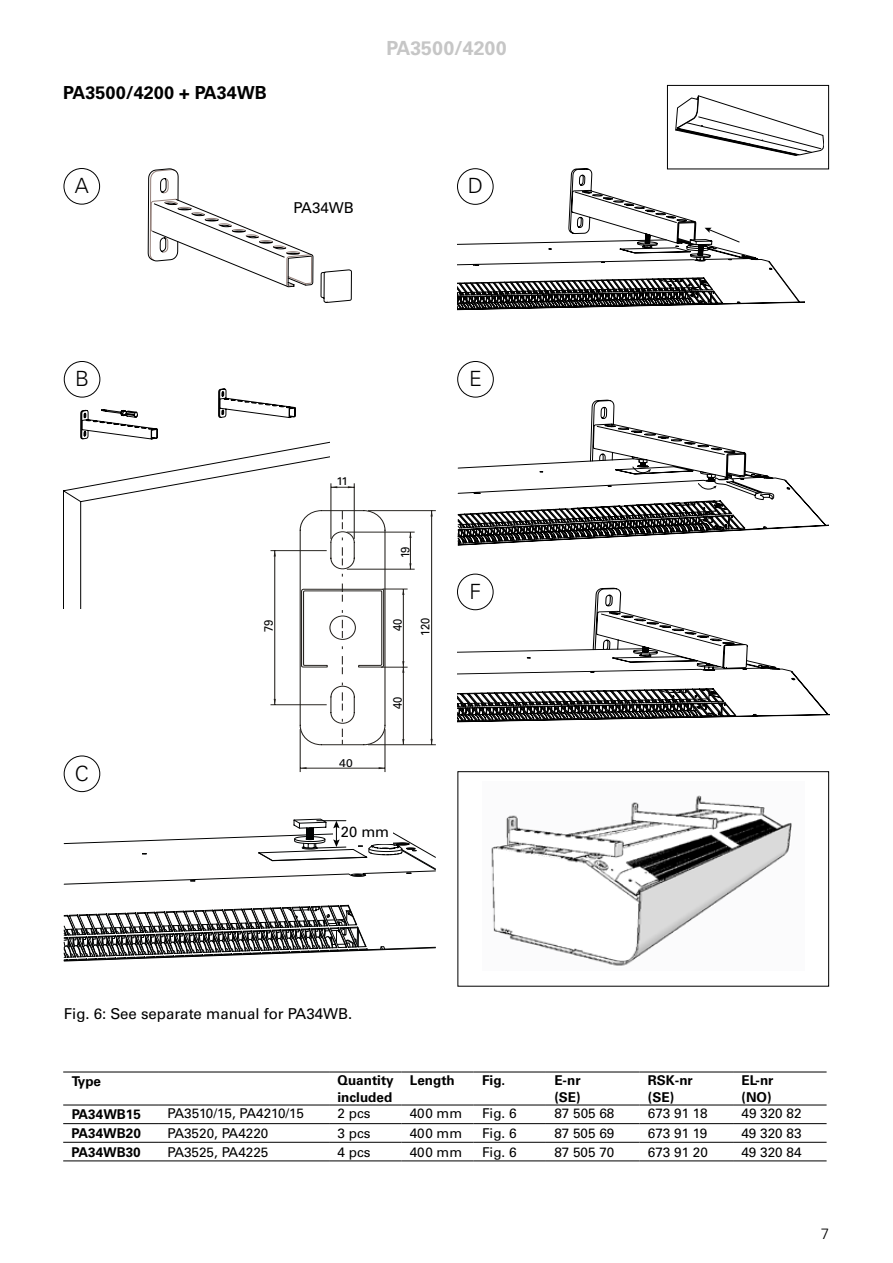
<style>
.page{position:relative;width:893px;height:1263px;background:#fff}
.page>*{position:absolute;margin:0;border:0;box-sizing:border-box;transform-origin:0 0}
.t1{font:300 21px "Univers";color:#000}
.t2{font:700 19.5px "Univers";color:#c6c6c6}
.t3{font:700 18px "Univers";color:#000}
.t4{font:15px "Univers";color:#000}
.t5{font:300 15px "Univers";color:#000}
.t6{font:14.85px "Univers";color:#000}
.t7{font:13.5px "Univers";color:#000}
.t8{font:700 13.5px/16.5px "Univers";color:#000}
.t9{font:12.15px "Univers";color:#000;scale:.92 1}
.t10{font:11.1px "Univers";color:#000;scale:1.09 1}
</style>
<div class="page">
<svg style="left:320px;top:269px;width:32px;height:34px"></svg>
<svg style="left:148px;top:168px;width:166px;height:120px"></svg>
<svg style="left:64px;top:818px;width:372px;height:143px"></svg>
<div style="left:341px;top:825px;width:52px;height:18px;background:#fff"></div>
<div style="left:64px;top:168px;width:36px;height:37px;border:1px solid #000;border-radius:50%"></div>
<div style="left:64px;top:361px;width:36px;height:36px;border:1px solid #000;border-radius:50%"></div>
<div style="left:64px;top:756px;width:36px;height:36px;border:1px solid #000;border-radius:50%"></div>
<div style="left:457px;top:168px;width:36px;height:37px;border:1px solid #000;border-radius:50%"></div>
<img style="left:491px;top:795px;width:301px;height:171px">
<div style="left:457px;top:361px;width:37px;height:36px;border:1px solid #000;border-radius:50%"></div>
<div style="left:457px;top:771px;width:372px;height:215px;border:1px solid #000"></div>
<svg style="left:63px;top:367px;width:267px;height:241px"></svg>
<svg style="left:458px;top:168px;width:346px;height:135px"></svg>
<svg style="left:458px;top:191px;width:342px;height:120px"></svg>
<svg style="left:591px;top:400px;width:238px;height:129px"></svg>
<svg style="left:458px;top:426px;width:316px;height:120px"></svg>
<div style="left:457px;top:574px;width:36px;height:36px;border:1px solid #000;border-radius:50%"></div>
<svg style="left:458px;top:588px;width:371px;height:129px"></svg>
<svg style="left:458px;top:613px;width:321px;height:110px"></svg>
<svg style="left:676px;top:96px;width:148px;height:60px"></svg>
<div style="left:667px;top:85px;width:162px;height:84px;border:1px solid #000"></div>
<hr style="left:368px;top:510px;width:68px;height:1px;background:#201d19">
<hr style="left:368px;top:744px;width:68px;height:1px;background:#201d19">
<hr style="left:431px;top:511px;width:1px;height:117px;background:#201d19">
<hr style="left:431px;top:628px;width:1px;height:117px;background:#201d19">
<hr style="left:385px;top:729px;width:1px;height:43px;background:#201d19">
<hr style="left:300px;top:729px;width:1px;height:43px;background:#201d19">
<hr style="left:343px;top:768px;width:42px;height:1px;background:#201d19">
<hr style="left:300px;top:768px;width:43px;height:1px;background:#201d19">
<hr style="left:270px;top:550px;width:57px;height:1px;background:#201d19">
<hr style="left:270px;top:704px;width:57px;height:1px;background:#201d19">
<hr style="left:274px;top:551px;width:1px;height:77px;background:#201d19">
<hr style="left:274px;top:628px;width:1px;height:77px;background:#201d19">
<hr style="left:331px;top:483px;width:1px;height:56px;background:#201d19">
<hr style="left:354px;top:483px;width:1px;height:56px;background:#201d19">
<svg style="left:331px;top:486px;width:23px;height:2px"></svg>
<hr style="left:347px;top:532px;width:68px;height:1px;background:#201d19">
<hr style="left:347px;top:569px;width:68px;height:1px;background:#201d19">
<svg style="left:299px;top:510px;width:112px;height:235px"></svg>
<hr style="left:63px;top:1071px;width:96px;height:1px;background:#000">
<hr style="left:159px;top:1071px;width:170px;height:1px;background:#000">
<hr style="left:329px;top:1071px;width:72px;height:1px;background:#000">
<hr style="left:401px;top:1071px;width:73px;height:1px;background:#000">
<hr style="left:474px;top:1071px;width:72px;height:1px;background:#000">
<hr style="left:546px;top:1071px;width:93px;height:1px;background:#000">
<hr style="left:639px;top:1071px;width:94px;height:1px;background:#000">
<hr style="left:733px;top:1071px;width:94px;height:1px;background:#000">
<hr style="left:63px;top:1105px;width:96px;height:1px;background:#000">
<hr style="left:159px;top:1105px;width:170px;height:1px;background:#000">
<hr style="left:329px;top:1105px;width:72px;height:1px;background:#000">
<hr style="left:401px;top:1105px;width:73px;height:1px;background:#000">
<hr style="left:474px;top:1105px;width:72px;height:1px;background:#000">
<hr style="left:546px;top:1105px;width:93px;height:1px;background:#000">
<hr style="left:639px;top:1105px;width:94px;height:1px;background:#000">
<hr style="left:733px;top:1105px;width:94px;height:1px;background:#000">
<hr style="left:63px;top:1123px;width:96px;height:1px;background:#000">
<hr style="left:159px;top:1123px;width:170px;height:1px;background:#000">
<hr style="left:329px;top:1123px;width:72px;height:1px;background:#000">
<hr style="left:401px;top:1123px;width:73px;height:1px;background:#000">
<hr style="left:474px;top:1123px;width:72px;height:1px;background:#000">
<hr style="left:546px;top:1123px;width:93px;height:1px;background:#000">
<hr style="left:639px;top:1123px;width:94px;height:1px;background:#000">
<hr style="left:733px;top:1123px;width:94px;height:1px;background:#000">
<hr style="left:63px;top:1142px;width:96px;height:1px;background:#000">
<hr style="left:159px;top:1142px;width:170px;height:1px;background:#000">
<hr style="left:329px;top:1142px;width:72px;height:1px;background:#000">
<hr style="left:401px;top:1142px;width:73px;height:1px;background:#000">
<hr style="left:474px;top:1142px;width:72px;height:1px;background:#000">
<hr style="left:546px;top:1142px;width:93px;height:1px;background:#000">
<hr style="left:639px;top:1142px;width:94px;height:1px;background:#000">
<hr style="left:733px;top:1142px;width:94px;height:1px;background:#000">
<hr style="left:63px;top:1160px;width:96px;height:1px;background:#000">
<hr style="left:159px;top:1160px;width:170px;height:1px;background:#000">
<hr style="left:329px;top:1160px;width:72px;height:1px;background:#000">
<hr style="left:401px;top:1160px;width:73px;height:1px;background:#000">
<hr style="left:474px;top:1160px;width:72px;height:1px;background:#000">
<hr style="left:546px;top:1160px;width:93px;height:1px;background:#000">
<hr style="left:639px;top:1160px;width:94px;height:1px;background:#000">
<hr style="left:733px;top:1160px;width:94px;height:1px;background:#000">
<h3 class="t3" style="left:63px;top:82px;width:205px">PA3500/4200 + PA34WB</h3>
<h1 class="t1" style="left:75px;top:173px;width:16px">A</h1>
<p class="t4" style="left:293px;top:199px;width:62px">PA34WB</p>
<h2 class="t2" style="left:386px;top:37px;width:122px">PA3500/4200</h2>
<h1 class="t1" style="left:468px;top:173px;width:17px">D</h1>
<h1 class="t1" style="left:75px;top:366px;width:16px">B</h1>
<h1 class="t1" style="left:75px;top:760px;width:16px">C</h1>
<p class="t9" style="left:261px;top:632px;width:15px;rotate:-90deg">79</p>
<p class="t10" style="left:336px;top:475px;width:12px">11</p>
<p class="t9" style="left:398px;top:558px;width:14px;rotate:-90deg">19</p>
<p class="t9" style="left:390px;top:631px;width:15px;rotate:-90deg">40</p>
<p class="t9" style="left:418px;top:636px;width:22px;rotate:-90deg">120</p>
<p class="t10" style="left:339px;top:756px;width:14px">40</p>
<p class="t9" style="left:390px;top:709px;width:15px;rotate:-90deg">40</p>
<p class="t6" style="left:341px;top:823px;width:50px">20 mm</p>
<h1 class="t1" style="left:469px;top:366px;width:14px">E</h1>
<h1 class="t1" style="left:469px;top:578px;width:13px">F</h1>
<p class="t4" style="left:64px;top:1005px;width:290px">Fig. 6: See separate manual for PA34WB.</p>
<p class="t8" style="left:72px;top:1073px;width:31px">Type</p>
<p class="t8" style="left:338px;top:1072px;width:58px">Quantity included</p>
<p class="t8" style="left:410px;top:1072px;width:47px">Length</p>
<p class="t8" style="left:482px;top:1072px;width:25px">Fig.</p>
<p class="t8" style="left:554px;top:1072px;width:28px">E-nr (SE)</p>
<p class="t8" style="left:648px;top:1072px;width:46px">RSK-nr (SE)</p>
<p class="t8" style="left:741px;top:1072px;width:34px">EL-nr (NO)</p>
<p class="t8" style="left:72px;top:1106px;width:71px">PA34WB15</p>
<p class="t7" style="left:167px;top:1105px;width:138px">PA3510/15, PA4210/15</p>
<p class="t7" style="left:338px;top:1105px;width:35px">2 pcs</p>
<p class="t7" style="left:410px;top:1105px;width:54px">400 mm</p>
<p class="t7" style="left:482px;top:1105px;width:36px">Fig. 6</p>
<p class="t7" style="left:554px;top:1105px;width:62px">87 505 68</p>
<p class="t7" style="left:648px;top:1105px;width:61px">673 91 18</p>
<p class="t7" style="left:741px;top:1105px;width:62px">49 320 82</p>
<p class="t8" style="left:72px;top:1125px;width:71px">PA34WB20</p>
<p class="t7" style="left:167px;top:1125px;width:102px">PA3520, PA4220</p>
<p class="t7" style="left:337px;top:1125px;width:35px">3 pcs</p>
<p class="t7" style="left:410px;top:1125px;width:54px">400 mm</p>
<p class="t7" style="left:482px;top:1125px;width:36px">Fig. 6</p>
<p class="t7" style="left:554px;top:1125px;width:62px">87 505 69</p>
<p class="t7" style="left:648px;top:1125px;width:61px">673 91 19</p>
<p class="t7" style="left:741px;top:1125px;width:62px">49 320 83</p>
<p class="t8" style="left:72px;top:1144px;width:71px">PA34WB30</p>
<p class="t7" style="left:167px;top:1144px;width:102px">PA3525, PA4225</p>
<p class="t7" style="left:337px;top:1144px;width:35px">4 pcs</p>
<p class="t7" style="left:410px;top:1144px;width:54px">400 mm</p>
<p class="t7" style="left:482px;top:1144px;width:36px">Fig. 6</p>
<p class="t7" style="left:554px;top:1144px;width:62px">87 505 70</p>
<p class="t7" style="left:648px;top:1144px;width:62px">673 91 20</p>
<p class="t7" style="left:741px;top:1144px;width:62px">49 320 84</p>
<p class="t5" style="left:821px;top:1225px;width:10px">7</p>
</div>
